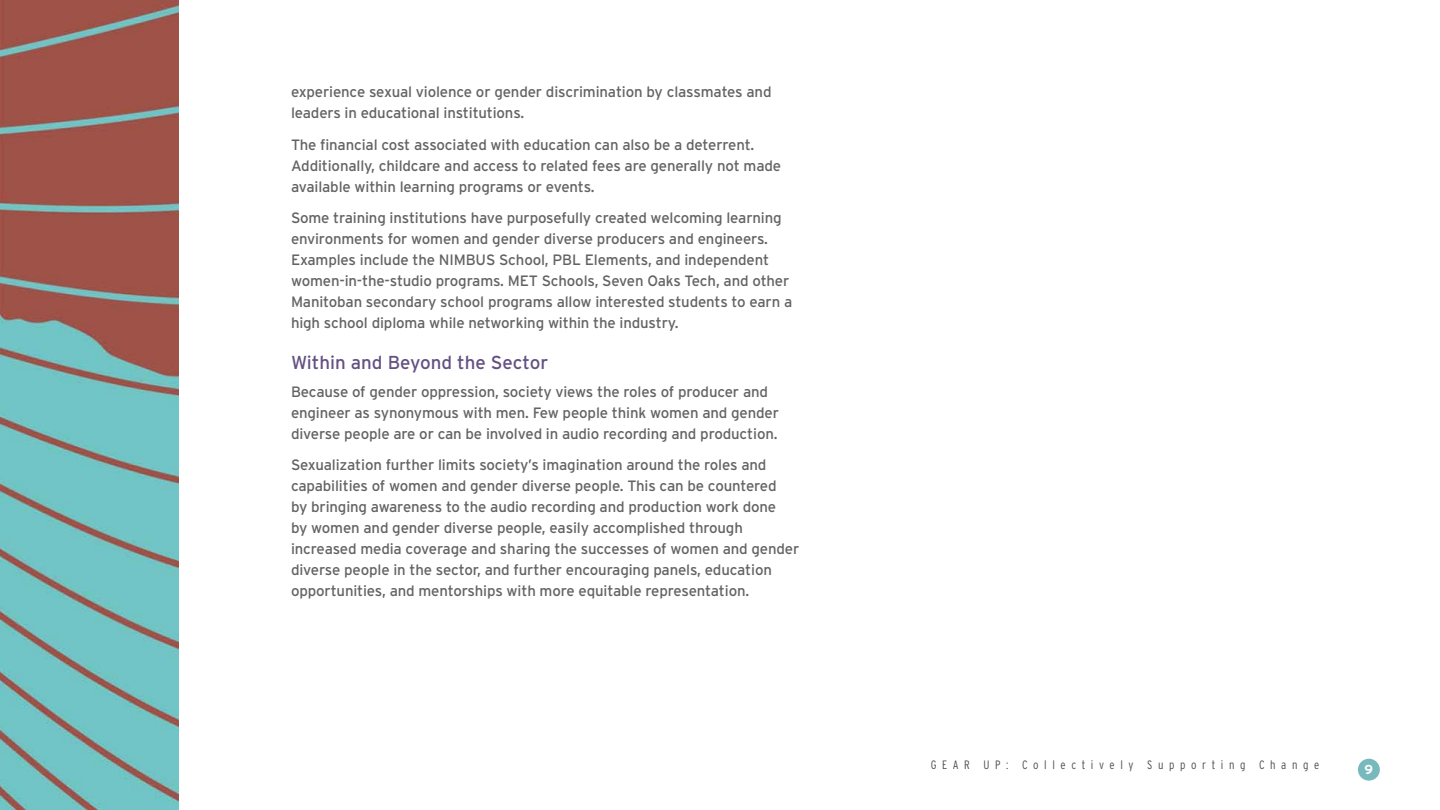
<style>
.page{position:relative;width:1440px;height:810px;background:#fff}
.page>*{position:absolute;margin:0;border:0;box-sizing:border-box;transform-origin:0 0}
.t1{font:18.75px "Interstate";color:#645182}
.t2{font:15px/21px "Interstate";letter-spacing:-.01em;color:#636363}
.t3{font:700 12.98px "Interstate";color:#fff}
.t4{font:300 condensed 12.15px "Interstate";letter-spacing:.46em;color:#4d4d4d}
</style>
<div class="page">
<div style="left:1358px;top:759px;width:22px;height:22px;background:#77b9bd;border-radius:50%"></div>
<img style="left:0;top:0;width:178px;height:810px">
<p class="t2" style="left:291px;top:82px;width:482px">experience sexual violence or gender discrimination by classmates and leaders in educational institutions.</p>
<p class="t2" style="left:291px;top:134px;width:492px">The financial cost associated with education can also be a deterrent.<br>Additionally, childcare and access to related fees are generally not made available within learning programs or events.</p>
<p class="t2" style="left:291px;top:208px;width:503px">Some training institutions have purposefully created welcoming learning environments for women and gender diverse producers and engineers.<br>Examples include the NIMBUS School, PBL Elements, and independent women-in-the-studio programs. MET Schools, Seven Oaks Tech, and other Manitoban secondary school programs allow interested students to earn a high school diploma while networking within the industry.</p>
<p class="t1" style="left:291px;top:352px;width:259px">Within and Beyond the Sector</p>
<p class="t2" style="left:291px;top:381px;width:490px">Because of gender oppression, society views the roles of producer and engineer as synonymous with men. Few people think women and gender diverse people are or can be involved in audio recording and production.</p>
<p class="t2" style="left:291px;top:454px;width:510px">Sexualization further limits society’s imagination around the roles and capabilities of women and gender diverse people. This can be countered<br>by bringing awareness to the audio recording and production work done<br>by women and gender diverse people, easily accomplished through increased media coverage and sharing the successes of women and gender diverse people in the sector, and further encouraging panels, education opportunities, and mentorships with more equitable representation.</p>
<p class="t4" style="left:931px;top:757px;width:390px">GEAR UP: Collectively Supporting Change</p>
<p class="t3" style="left:1365px;top:762px;width:10px">9</p>
</div>
